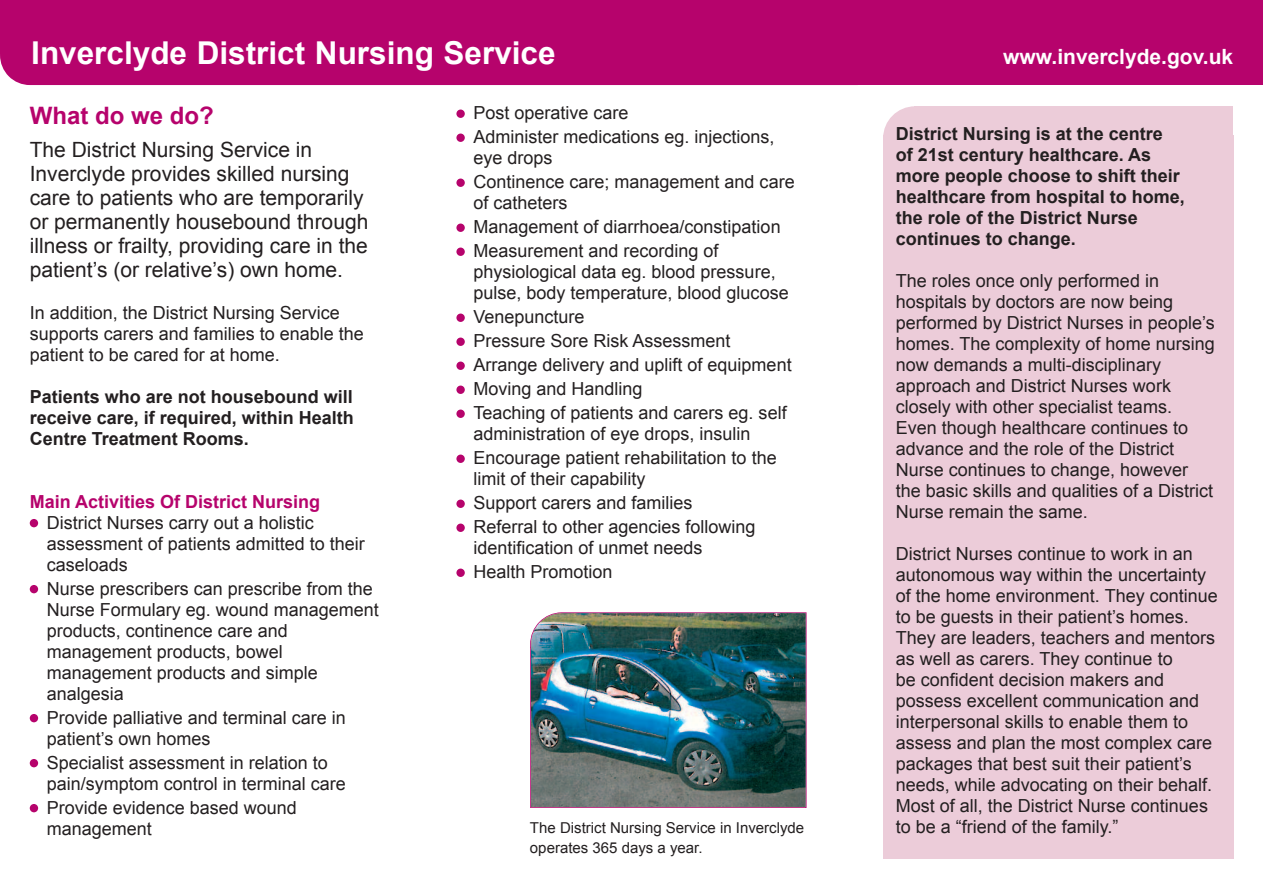
<style>
.page{position:relative;width:1263px;height:893px;background:#fff}
.page>*{position:absolute;margin:0;border:0;box-sizing:border-box;transform-origin:0 0}
.t1{font:700 31.5px "Arial";color:#fff}
.t2{font:700 24px "Arial";color:#b6036c}
.t3{font:21px/24px "Arial";color:#231f20}
.t4{font:700 21px "Arial";color:#fff}
.t5{font:18px/21px "Arial";color:#231f20}
.t6{font:700 18px/21px "Arial";color:#231f20;text-align:justify}
.t7{font:700 18px "Arial";color:#b6036c}
.t8{font:15px "Arial";color:#231f20}
</style>
<div class="page">
<div style="left:914px;top:106px;width:319px;height:732px;background:#ecccd9"></div>
<div style="left:883px;top:136px;width:350px;height:723px;background:#ecccd9"></div>
<div style="left:0;top:0;width:852px;height:85px;background:#b6036c"></div>
<div style="left:30px;top:519px;width:8px;height:8px;background:#b6036c;border-radius:50%"></div>
<div style="left:30px;top:585px;width:8px;height:8px;background:#b6036c;border-radius:50%"></div>
<div style="left:30px;top:714px;width:8px;height:8px;background:#b6036c;border-radius:50%"></div>
<div style="left:30px;top:759px;width:8px;height:8px;background:#b6036c;border-radius:50%"></div>
<div style="left:30px;top:804px;width:8px;height:8px;background:#b6036c;border-radius:50%"></div>
<div style="left:456px;top:110px;width:9px;height:8px;background:#b6036c;border-radius:50%"></div>
<div style="left:456px;top:134px;width:9px;height:8px;background:#b6036c;border-radius:50%"></div>
<div style="left:456px;top:179px;width:9px;height:8px;background:#b6036c;border-radius:50%"></div>
<div style="left:456px;top:224px;width:9px;height:8px;background:#b6036c;border-radius:50%"></div>
<div style="left:456px;top:248px;width:9px;height:8px;background:#b6036c;border-radius:50%"></div>
<div style="left:456px;top:314px;width:9px;height:8px;background:#b6036c;border-radius:50%"></div>
<div style="left:456px;top:338px;width:9px;height:8px;background:#b6036c;border-radius:50%"></div>
<div style="left:456px;top:362px;width:9px;height:8px;background:#b6036c;border-radius:50%"></div>
<div style="left:456px;top:386px;width:9px;height:8px;background:#b6036c;border-radius:50%"></div>
<div style="left:456px;top:410px;width:9px;height:8px;background:#b6036c;border-radius:50%"></div>
<div style="left:456px;top:455px;width:9px;height:8px;background:#b6036c;border-radius:50%"></div>
<div style="left:456px;top:500px;width:9px;height:8px;background:#b6036c;border-radius:50%"></div>
<div style="left:456px;top:524px;width:9px;height:8px;background:#b6036c;border-radius:50%"></div>
<div style="left:456px;top:569px;width:9px;height:8px;background:#b6036c;border-radius:50%"></div>
<div style="left:852px;top:0;width:411px;height:85px;background:#b6036c"></div>
<div style="left:883px;top:106px;width:64px;height:64px;background:#ecccd9;border-radius:50%"></div>
<img style="left:530px;top:612px;width:276px;height:196px">
<h1 class="t1" style="left:31px;top:35px;width:526px">Inverclyde District Nursing Service</h1>
<p class="t4" style="left:1003px;top:45px;width:231px">www.inverclyde.gov.uk</p>
<h2 class="t2" style="left:30px;top:102px;width:185px">What do we do?</h2>
<p class="t3" style="left:30px;top:137px;width:340px">The District Nursing Service in Inverclyde provides skilled nursing care to patients who are temporarily or permanently housebound through illness or frailty, providing care in the patient’s (or relative’s) own home.</p>
<p class="t5" style="left:30px;top:302px;width:336px">In addition, the District Nursing Service supports carers and families to enable the patient to be cared for at home.</p>
<p class="t6" style="left:30px;top:386px;width:326px">Patients who are not housebound will receive care, if required, within Health Centre Treatment Rooms.</p>
<p class="t7" style="left:30px;top:491px;width:292px">Main Activities Of District Nursing</p>
<p class="t5" style="left:47px;top:512px;width:320px">District Nurses carry out a holistic assessment of patients admitted to their caseloads</p>
<p class="t5" style="left:47px;top:578px;width:334px">Nurse prescribers can prescribe from the<br>Nurse Formulary eg. wound management products, continence care and management products, bowel management products and simple analgesia</p>
<p class="t5" style="left:47px;top:707px;width:301px">Provide palliative and terminal care in patient’s own homes</p>
<p class="t5" style="left:47px;top:752px;width:301px">Specialist assessment in relation to pain/symptom control in terminal care</p>
<p class="t5" style="left:47px;top:797px;width:252px">Provide evidence based wound management</p>
<p class="t5" style="left:473px;top:101px;width:303px;line-height:24px">Post operative care<br>Administer medications eg. injections,</p>
<p class="t5" style="left:473px;top:146px;width:323px;line-height:24px">eye drops<br>Continence care; management and care</p>
<p class="t5" style="left:473px;top:191px;width:309px;line-height:24px">of catheters<br>Management of diarrhoea/constipation<br>Measurement and recording of</p>
<p class="t5" style="left:473px;top:262px;width:317px">physiological data eg. blood pressure, pulse, body temperature, blood glucose</p>
<p class="t5" style="left:473px;top:305px;width:320px;line-height:24px">Venepuncture<br>Pressure Sore Risk Assessment<br>Arrange delivery and uplift of equipment<br>Moving and Handling<br>Teaching of patients and carers eg. self</p>
<p class="t5" style="left:473px;top:422px;width:305px;line-height:24px">administration of eye drops, insulin<br>Encourage patient rehabilitation to the</p>
<p class="t5" style="left:473px;top:467px;width:284px;line-height:24px">limit of their capability<br>Support carers and families<br>Referral to other agencies following</p>
<p class="t5" style="left:473px;top:536px;width:231px;line-height:24px">identification of unmet needs<br>Health Promotion</p>
<p class="t6" style="left:896px;top:124px;width:291px;text-align:left">District Nursing is at the centre<br>of 21st century healthcare. As more people choose to shift their healthcare from hospital to home, the role of the District Nurse continues to change.</p>
<p class="t5" style="left:896px;top:271px;width:320px">The roles once only performed in hospitals by doctors are now being performed by District Nurses in people’s homes. The complexity of home nursing now demands a multi-disciplinary approach and District Nurses work closely with other specialist teams.<br>Even though healthcare continues to advance and the role of the District Nurse continues to change, however the basic skills and qualities of a District Nurse remain the same.</p>
<p class="t5" style="left:896px;top:544px;width:323px">District Nurses continue to work in an autonomous way within the uncertainty of the home environment. They continue to be guests in their patient’s homes.<br>They are leaders, teachers and mentors as well as carers. They continue to<br>be confident decision makers and possess excellent communication and interpersonal skills to enable them to assess and plan the most complex care packages that best suit their patient’s needs, while advocating on their behalf.<br>Most of all, the District Nurse continues</p>
<p class="t8" style="left:530px;top:820px;width:276px">The District Nursing Service in Inverclyde</p>
<p class="t5" style="left:896px;top:817px;width:224px">to be a “friend of the family.”</p>
<p class="t8" style="left:530px;top:839px;width:174px">operates 365 days a year.</p>
</div>
